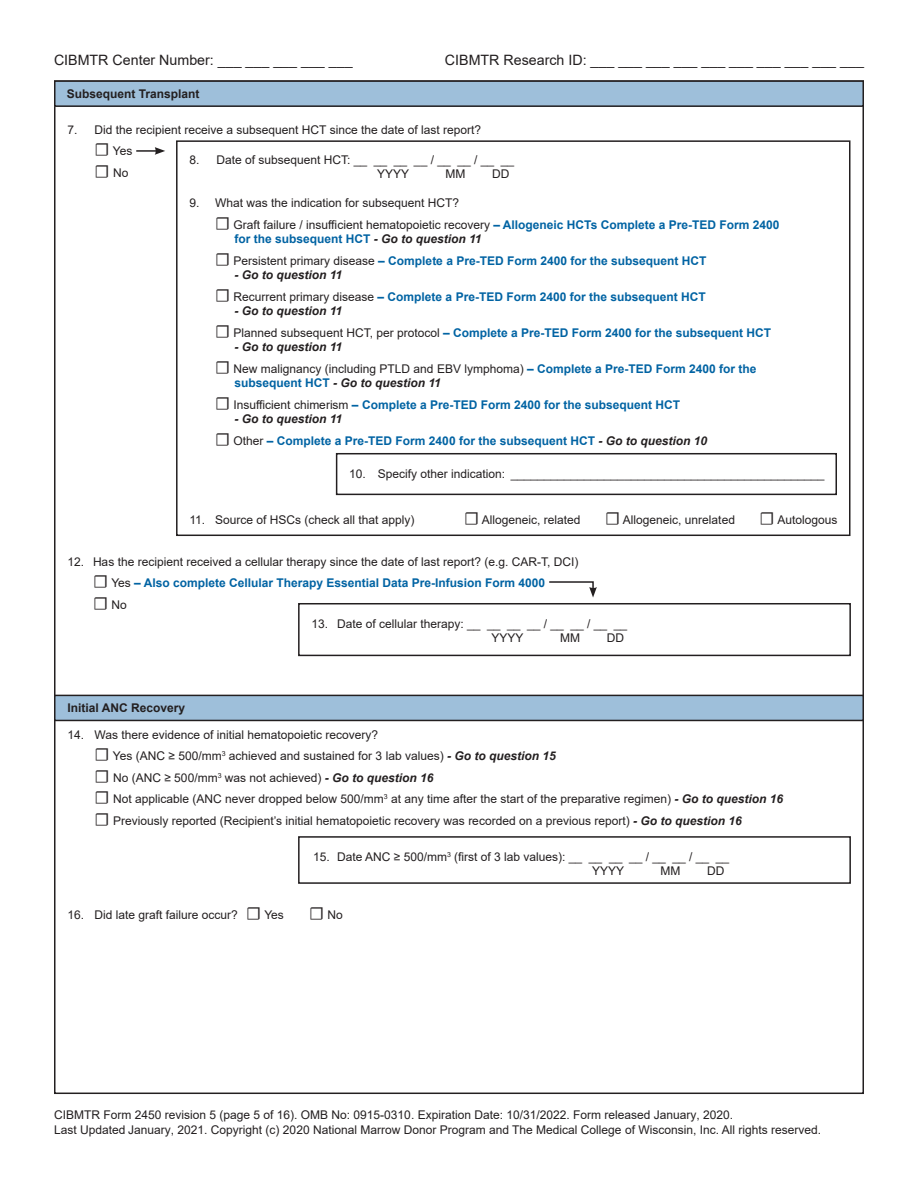
<style>
.page{position:relative;width:918px;height:1188px;background:#fff}
.page>*{position:absolute;margin:0;border:0;box-sizing:border-box;transform-origin:0 0}
.t1{font:14.25px "Arial";color:#231f20}
.Paragraph_Style_1{font:12px/14.4px "Arial";color:#231f20}
.Paragraph_Style_1-2{font:700 12px/14.4px "Arial";color:#0163a3}
.Paragraph_Style_1-3{font:italic 700 12px "Arial";color:#231f20}
.Paragraph_Style_1-4{font:700 12px "Arial";color:#231f20}
.s1{font-family:"Minion Pro";font-size:18px}
.s2{font-weight:700;color:#0163a3}
.s3{font-style:italic;color:#231f20}
.s4{font-family:"Minion Pro";font-weight:400;font-size:18px;color:#231f20}
.s5{font-weight:400;color:#231f20}
.s6{font-weight:700;font-style:italic}
</style>
<div class="page">
<div style="left:176px;top:140px;width:674px;height:396px;border:2px solid #231f20"></div>
<div style="left:55px;top:695px;width:808px;height:25px;background:#9ebfda"></div>
<div style="left:54px;top:695px;width:810px;height:26px;border:2px solid #231f20"></div>
<div style="left:336px;top:453px;width:501px;height:42px;border:2px solid #231f20"></div>
<div style="left:298px;top:603px;width:553px;height:53px;border:2px solid #231f20"></div>
<div style="left:298px;top:836px;width:553px;height:48px;border:2px solid #231f20"></div>
<div style="left:55px;top:81px;width:808px;height:25px;background:#9ebfda"></div>
<div style="left:54px;top:80px;width:810px;height:27px;border:2px solid #231f20"></div>
<hr style="left:136px;top:150px;width:21px;height:2px;background:#231f20">
<svg style="left:155px;top:147px;width:10px;height:8px"></svg>
<svg style="left:549px;top:581px;width:48px;height:17px"></svg>
<p class="t1" style="left:54px;top:50px;width:300px">CIBMTR Center Number: ___ ___ ___ ___ ___</p>
<p class="t1" style="left:445px;top:50px;width:421px">CIBMTR Research ID: ___ ___ ___ ___ ___ ___ ___ ___ ___ ___</p>
<p class="Paragraph_Style_1-4" style="left:67px;top:85px;width:134px">Subsequent Transplant</p>
<p class="Paragraph_Style_1" style="left:67px;top:122px;width:415px">7. Did the recipient receive a subsequent HCT since the date of last report?</p>
<p class="Paragraph_Style_1" style="left:94px;top:144px;width:39px"><span class="s1">☐</span> Yes</p>
<p class="Paragraph_Style_1" style="left:94px;top:166px;width:35px"><span class="s1">☐</span> No</p>
<p class="Paragraph_Style_1" style="left:189px;top:152px;width:326px">8. Date of subsequent HCT: __ __ __ __ / __ __ / __ __</p>
<p class="Paragraph_Style_1" style="left:377px;top:167px;width:34px">YYYY</p>
<p class="Paragraph_Style_1" style="left:446px;top:167px;width:21px">MM</p>
<p class="Paragraph_Style_1" style="left:492px;top:167px;width:19px">DD</p>
<p class="Paragraph_Style_1" style="left:189px;top:196px;width:271px">9. What was the indication for subsequent HCT?</p>
<p class="Paragraph_Style_1" style="left:215px;top:217px;width:566px"><span class="s1">☐</span> Graft failure / insufficient hematopoietic recovery <span class="s2">– Allogeneic HCTs Complete a Pre-TED Form 2400</span></p>
<p class="Paragraph_Style_1-2" style="left:235px;top:232px;width:249px">for the subsequent HCT <span class="s3">- Go to question 11</span></p>
<p class="Paragraph_Style_1-2" style="left:215px;top:253px;width:493px"><span class="s4">☐</span> <span class="s5">Persistent primary disease</span> – Complete a Pre-TED Form 2400 for the subsequent HCT</p>
<p class="Paragraph_Style_1-3" style="left:235px;top:267px;width:109px">- Go to question 11</p>
<p class="Paragraph_Style_1-2" style="left:215px;top:289px;width:492px"><span class="s4">☐</span> <span class="s5">Recurrent primary disease</span> – Complete a Pre-TED Form 2400 for the subsequent HCT</p>
<p class="Paragraph_Style_1-3" style="left:235px;top:303px;width:109px">- Go to question 11</p>
<p class="Paragraph_Style_1-2" style="left:215px;top:325px;width:558px"><span class="s4">☐</span> <span class="s5">Planned subsequent HCT, per protocol</span> – Complete a Pre-TED Form 2400 for the subsequent HCT</p>
<p class="Paragraph_Style_1-3" style="left:235px;top:339px;width:109px">- Go to question 11</p>
<p class="Paragraph_Style_1-2" style="left:235px;top:361px;width:523px;text-indent:-20px"><span class="s4">☐</span> <span class="s5">New malignancy (including PTLD and EBV lymphoma)</span> – Complete a Pre-TED Form 2400 for the subsequent HCT <span class="s3">- Go to question 11</span></p>
<p class="Paragraph_Style_1-2" style="left:215px;top:397px;width:467px"><span class="s4">☐</span> <span class="s5">Insufficient chimerism</span> – Complete a Pre-TED Form 2400 for the subsequent HCT</p>
<p class="Paragraph_Style_1-3" style="left:235px;top:411px;width:109px">- Go to question 11</p>
<p class="Paragraph_Style_1-2" style="left:215px;top:433px;width:493px"><span class="s4">☐</span> <span class="s5">Other</span> – Complete a Pre-TED Form 2400 for the subsequent HCT <span class="s3">- Go to question 10</span></p>
<p class="Paragraph_Style_1" style="left:349px;top:466px;width:477px">10. Specify other indication: _______________________________________________</p>
<p class="Paragraph_Style_1" style="left:189px;top:512px;width:227px">11. Source of HSCs (check all that apply)</p>
<p class="Paragraph_Style_1" style="left:464px;top:512px;width:118px"><span class="s1">☐</span> Allogeneic, related</p>
<p class="Paragraph_Style_1" style="left:605px;top:512px;width:131px"><span class="s1">☐</span> Allogeneic, unrelated</p>
<p class="Paragraph_Style_1" style="left:760px;top:512px;width:79px"><span class="s1">☐</span> Autologous</p>
<p class="Paragraph_Style_1" style="left:67px;top:554px;width:513px">12. Has the recipient received a cellular therapy since the date of last report? (e.g. CAR-T, DCI)</p>
<p class="Paragraph_Style_1-2" style="left:93px;top:576px;width:454px"><span class="s4">☐</span> <span class="s5">Yes</span> – Also complete Cellular Therapy Essential Data Pre-Infusion Form 4000</p>
<p class="Paragraph_Style_1" style="left:93px;top:598px;width:35px"><span class="s1">☐</span> No</p>
<p class="Paragraph_Style_1-4" style="left:68px;top:700px;width:119px">Initial ANC Recovery</p>
<p class="Paragraph_Style_1" style="left:311px;top:616px;width:317px">13. Date of cellular therapy: __ __ __ __ / __ __ / __ __</p>
<p class="Paragraph_Style_1" style="left:492px;top:631px;width:34px">YYYY</p>
<p class="Paragraph_Style_1" style="left:560px;top:631px;width:21px">MM</p>
<p class="Paragraph_Style_1" style="left:607px;top:631px;width:19px">DD</p>
<p class="Paragraph_Style_1" style="left:67px;top:727px;width:312px">14. Was there evidence of initial hematopoietic recovery?</p>
<p class="Paragraph_Style_1" style="left:94px;top:749px;width:463px"><span class="s1">☐</span> Yes (ANC ≥ 500/mm<sup>3</sup> achieved and sustained for 3 lab values) <span class="s6">- Go to question 15</span></p>
<p class="Paragraph_Style_1" style="left:94px;top:770px;width:341px"><span class="s1">☐</span> No (ANC ≥ 500/mm<sup>3</sup> was not achieved) <span class="s6">- Go to question 16</span></p>
<p class="Paragraph_Style_1" style="left:94px;top:792px;width:690px"><span class="s1">☐</span> Not applicable (ANC never dropped below 500/mm<sup>3</sup> at any time after the start of the preparative regimen) <span class="s6">- Go to question 16</span></p>
<p class="Paragraph_Style_1" style="left:94px;top:814px;width:649px"><span class="s1">☐</span> Previously reported (Recipient’s initial hematopoietic recovery was recorded on a previous report) <span class="s6">- Go to question 16</span></p>
<p class="Paragraph_Style_1" style="left:313px;top:849px;width:418px">15. Date ANC ≥ 500/mm<sup>3</sup> (first of 3 lab values): __ __ __ __ / __ __ / __ __</p>
<p class="Paragraph_Style_1" style="left:592px;top:864px;width:34px">YYYY</p>
<p class="Paragraph_Style_1" style="left:661px;top:864px;width:21px">MM</p>
<p class="Paragraph_Style_1" style="left:707px;top:864px;width:19px">DD</p>
<p class="Paragraph_Style_1" style="left:67px;top:907px;width:218px">16. Did late graft failure occur? <span class="s1">☐</span> Yes</p>
<p class="Paragraph_Style_1" style="left:309px;top:907px;width:35px"><span class="s1">☐</span> No</p>
<p class="Paragraph_Style_1" style="left:54px;top:1108px;width:768px">CIBMTR Form 2450 revision 5 (page 5 of 16). OMB No: 0915-0310. Expiration Date: 10/31/2022. Form released January, 2020.<br>Last Updated January, 2021. Copyright (c) 2020 National Marrow Donor Program and The Medical College of Wisconsin, Inc. All rights reserved.</p>
</div>
